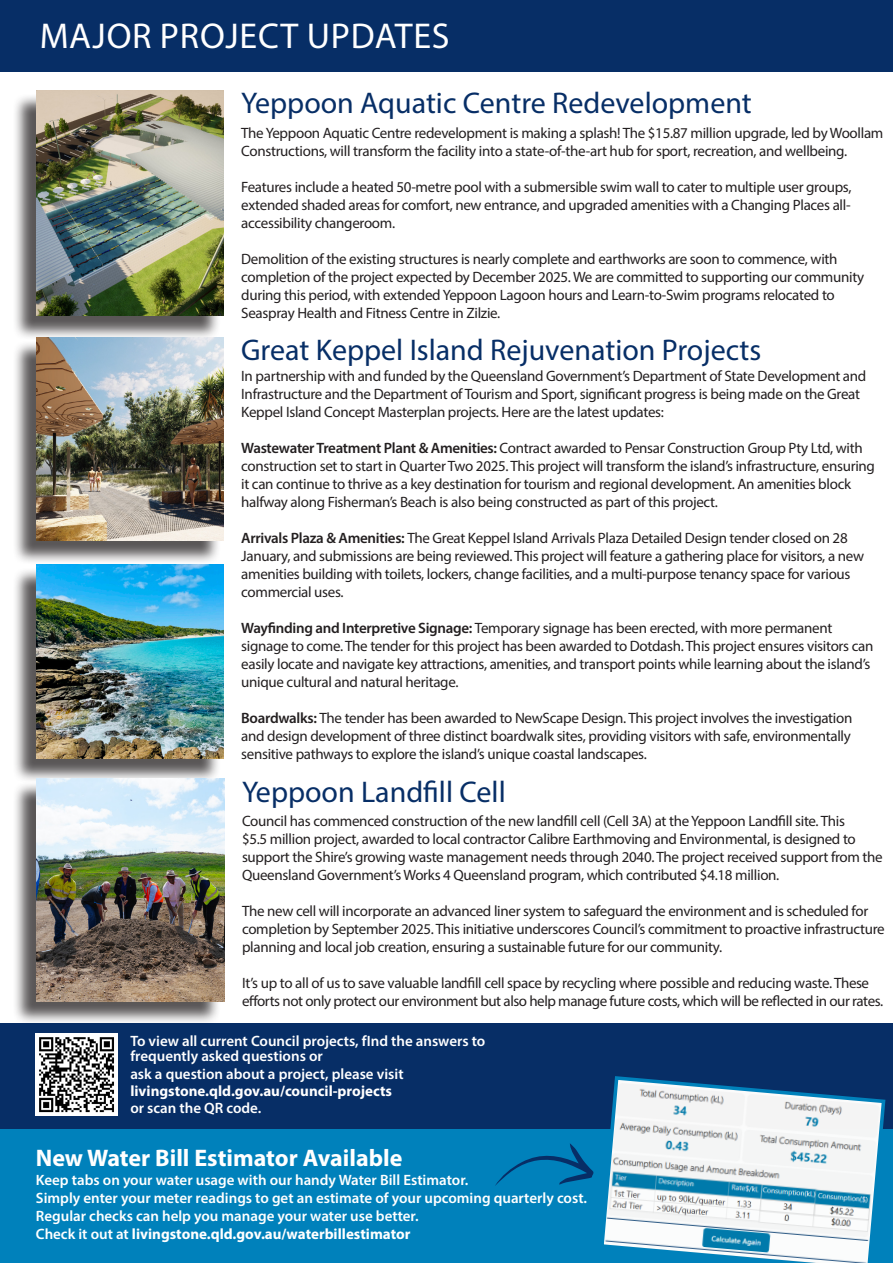
<style>
.page{position:relative;width:893px;height:1263px;background:#fff}
.page>*{position:absolute;margin:0;border:0;box-sizing:border-box;transform-origin:0 0}
.t1{font:36px "Myriad Pro";letter-spacing:.02em;color:#fff}
.t2{font:30px "Myriad Pro";color:#072e66}
.Bullets{font:700 24px "Myriad Pro";color:#fff}
.t3{font:15px/18px "Myriad Pro";letter-spacing:-.02em;color:#231f20}
.Bullets-2{font:600 15px "Myriad Pro";color:#fff}
.Bullets-3{font:700 15px "Myriad Pro";color:#fff}
.s1{font-weight:600}
</style>
<div class="page">
<div style="left:0;top:1023px;width:893px;height:106px;background:#072e66"></div>
<div style="left:0;top:1129px;width:893px;height:134px;background:#0081bb"></div>
<div style="left:0;top:0;width:893px;height:72px;background:#072e66"></div>
<svg style="left:495px;top:1143px;width:99px;height:43px"></svg>
<div style="left:12px;top:93px;width:208px;height:247px;background:#231f20;opacity:.75"></div>
<img style="left:36px;top:90px;width:187px;height:226px">
<div style="left:12px;top:567px;width:208px;height:216px;background:#231f20;opacity:.75"></div>
<img style="left:36px;top:565px;width:187px;height:194px">
<div style="left:12px;top:340px;width:208px;height:225px;background:#231f20;opacity:.75"></div>
<img style="left:36px;top:338px;width:187px;height:203px">
<div style="left:13px;top:781px;width:208px;height:245px;background:#231f20;opacity:.75"></div>
<img style="left:37px;top:778px;width:187px;height:223px">
<svg style="left:604px;top:1076px;width:282px;height:187px"></svg>
<img style="left:36px;top:1034px;width:82px;height:81px">
<p class="t1" style="left:40px;top:14px;width:411px">MAJOR PROJECT UPDATES</p>
<p class="t2" style="left:241px;top:84px;width:512px">Yeppoon Aquatic Centre Redevelopment</p>
<p class="t3" style="left:241px;top:123px;width:644px">The Yeppoon Aquatic Centre redevelopment is making a splash! The $15.87 million upgrade, led by Woollam<br>Constructions, will transform the facility into a state-of-the-art hub for sport, recreation, and wellbeing.</p>
<p class="t3" style="left:241px;top:177px;width:612px;text-align:justify">Features include a heated 50-metre pool with a submersible swim wall to cater to multiple user groups, extended shaded areas for comfort, new entrance, and upgraded amenities with a Changing Places all&shy;accessibility changeroom.</p>
<p class="t3" style="left:241px;top:249px;width:624px">Demolition of the existing structures is nearly complete and earthworks are soon to commence, with completion of the project expected by December 2025. We are committed to supporting our community during this period, with extended Yeppoon Lagoon hours and Learn-to-Swim programs relocated to Seaspray Health and Fitness Centre in Zilzie.</p>
<p class="t2" style="left:241px;top:332px;width:522px">Great Keppel Island Rejuvenation Projects</p>
<p class="t3" style="left:241px;top:367px;width:627px">In partnership with and funded by the Queensland Government’s Department of State Development and<br>Infrastructure and the Department of Tourism and Sport, significant progress is being made on the Great<br>Keppel Island Concept Masterplan projects. Here are the latest updates:</p>
<p class="t3" style="left:241px;top:439px;width:635px"><span class="s1">Wastewater Treatment Plant &amp; Amenities:</span> Contract awarded to Pensar Construction Group Pty Ltd, with construction set to start in Quarter Two 2025. This project will transform the island’s infrastructure, ensuring it can continue to thrive as a key destination for tourism and regional development. An amenities block halfway along Fisherman’s Beach is also being constructed as part of this project.</p>
<p class="t3" style="left:241px;top:529px;width:624px"><span class="s1">Arrivals Plaza &amp; Amenities:</span> The Great Keppel Island Arrivals Plaza Detailed Design tender closed on 28<br>January, and submissions are being reviewed. This project will feature a gathering place for visitors, a new amenities building with toilets, lockers, change facilities, and a multi-purpose tenancy space for various commercial uses.</p>
<p class="t3" style="left:241px;top:619px;width:634px"><span class="s1">Wayfinding and Interpretive Signage:</span> Temporary signage has been erected, with more permanent signage to come. The tender for this project has been awarded to Dotdash. This project ensures visitors can easily locate and navigate key attractions, amenities, and transport points while learning about the island’s unique cultural and natural heritage.</p>
<p class="t3" style="left:241px;top:709px;width:613px;text-align:justify"><span class="s1">Boardwalks:</span> The tender has been awarded to NewScape Design. This project involves the investigation and design development of three distinct boardwalk sites, providing visitors with safe, environmentally sensitive pathways to explore the island’s unique coastal landscapes.</p>
<p class="t2" style="left:242px;top:774px;width:265px">Yeppoon Landfill Cell</p>
<p class="t3" style="left:242px;top:811px;width:642px">Council has commenced construction of the new landfill cell (Cell 3A) at the Yeppoon Landfill site. This<br>$5.5 million project, awarded to local contractor Calibre Earthmoving and Environmental, is designed to support the Shire’s growing waste management needs through 2040. The project received support from the Queensland Government’s Works 4 Queensland program, which contributed $4.18 million.</p>
<p class="t3" style="left:242px;top:901px;width:644px">The new cell will incorporate an advanced liner system to safeguard the environment and is scheduled for completion by September 2025. This initiative underscores Council’s commitment to proactive infrastructure planning and local job creation, ensuring a sustainable future for our community.</p>
<p class="t3" style="left:242px;top:973px;width:643px">It’s up to all of us to save valuable landfill cell space by recycling where possible and reducing waste. These efforts not only protect our environment but also help manage future costs, which will be reflected in our rates.</p>
<p class="Bullets-2" style="left:130px;top:1032px;width:357px">To view all current Council projects, fInd the answers to</p>
<p class="Bullets-2" style="left:130px;top:1047px;width:194px">frequently asked questions or</p>
<p class="Bullets-2" style="left:130px;top:1064px;width:275px">ask a question about a project, please visit</p>
<p class="Bullets-3" style="left:130px;top:1081px;width:263px">livingstone.qld.gov.au/council-projects</p>
<p class="Bullets-2" style="left:130px;top:1098px;width:132px">or scan the QR code.</p>
<p class="Bullets" style="left:36px;top:1142px;width:368px">New Water Bill Estimator Available</p>
<p class="Bullets-2" style="left:36px;top:1171px;width:434px">Keep tabs on your water usage with our handy Water Bill Estimator.</p>
<p class="Bullets-2" style="left:36px;top:1189px;width:553px">Simply enter your meter readings to get an estimate of your upcoming quarterly cost.</p>
<p class="Bullets-2" style="left:36px;top:1207px;width:384px">Regular checks can help you manage your water use better.</p>
<p class="Bullets-3" style="left:36px;top:1224px;width:376px"><span class="s1">Check it out at</span> livingstone.qld.gov.au/waterbillestimator</p>
</div>
